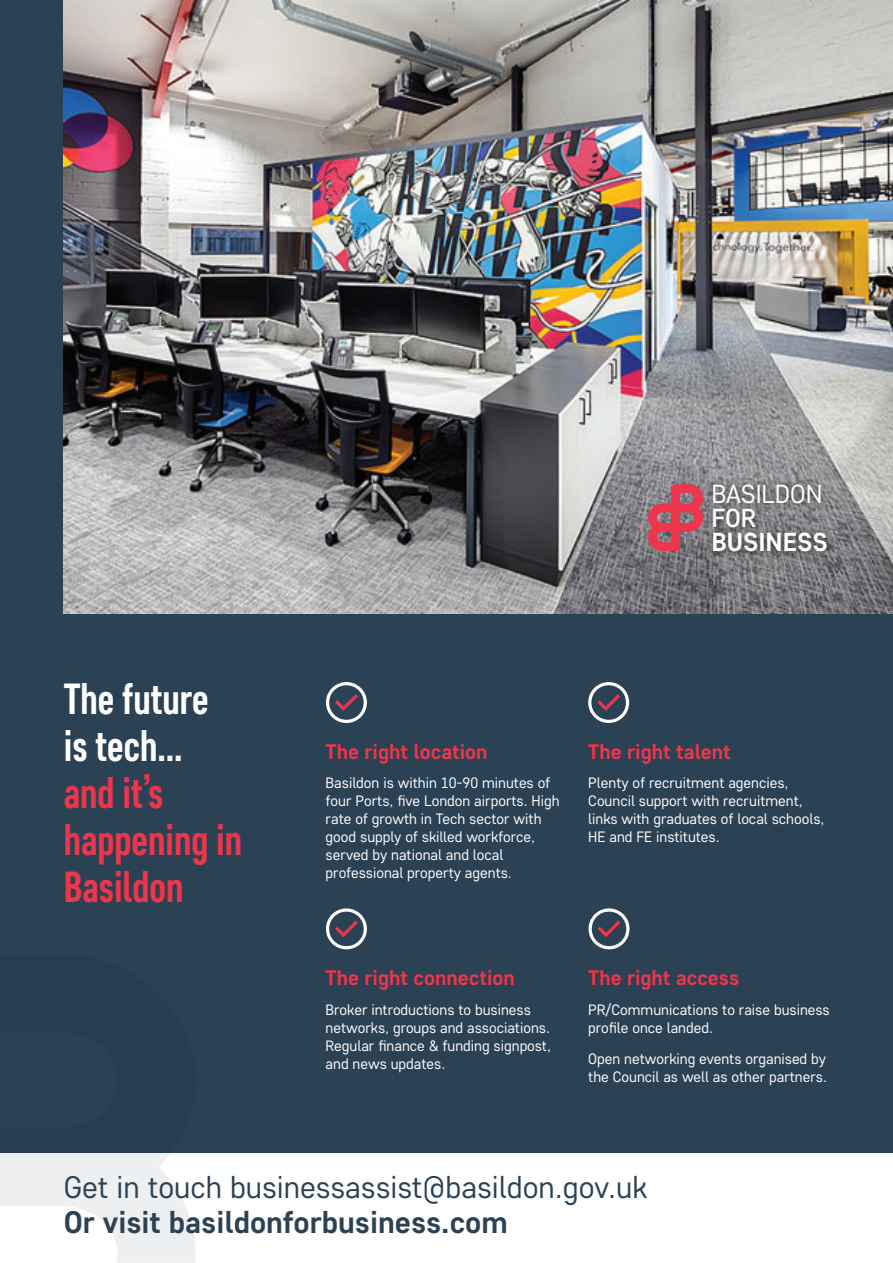
<style>
.page{position:relative;width:893px;height:1263px;background:#fff}
.page>*{position:absolute;margin:0;border:0;box-sizing:border-box;transform-origin:0 0}
.t1{font:700 43.5px/47px "Core Sans D57 Cn";color:#ee354b}
.t2{font:31.05px/34.5px "Core Sans D35";color:#2b4255}
.t3{font:26.1px "Core Sans D35";color:#fff}
.t4{font:700 26.1px "Core Sans D55";color:#fff}
.t5{font:500 26.1px "Core Sans D45";color:#fff}
.t6{font:700 21px "Core Sans D55";color:#ee354b}
.t7{font:15px/18px "Core Sans D35";color:#fff}
.s1{color:#fff}
.s2{font-family:"Core Sans D55";font-weight:700}
</style>
<div class="page">
<div style="left:0;top:0;width:893px;height:1153px;background:#2b4255"></div>
<img style="left:64px;top:0;width:829px;height:613px">
<img style="left:684px;top:469px;width:174px;height:108px">
<svg style="left:648px;top:484px;width:55px;height:67px"></svg>
<svg style="left:0;top:1153px;width:195px;height:110px;fill:#eeeff1"></svg>
<svg style="left:326px;top:682px;width:41px;height:41px"></svg>
<svg style="left:326px;top:908px;width:41px;height:41px"></svg>
<svg style="left:588px;top:908px;width:41px;height:41px"></svg>
<svg style="left:588px;top:682px;width:41px;height:41px"></svg>
<p class="t1" style="left:64px;top:680px;width:180px"><span class="s1">The future is tech... </span>and it’s happening in<br>Basildon</p>
<p class="t3" style="left:711px;top:484px;width:112px">BASILDON</p>
<p class="t5" style="left:711px;top:502px;width:46px">FOR</p>
<p class="t4" style="left:711px;top:532px;width:118px">BUSINESS</p>
<p class="t6" style="left:326px;top:744px;width:163px">The right location</p>
<p class="t7" style="left:326px;top:776px;width:235px">Basildon is within 10-90 minutes of four Ports, five London airports. High rate of growth in Tech sector with good supply of skilled workforce, served by national and local professional property agents.</p>
<p class="t6" style="left:588px;top:744px;width:144px">The right talent</p>
<p class="t7" style="left:588px;top:776px;width:238px">Plenty of recruitment agencies,<br>Council support with recruitment, links with graduates of local schools,<br>HE and FE institutes.</p>
<p class="t6" style="left:326px;top:970px;width:191px">The right connection</p>
<p class="t7" style="left:326px;top:1002px;width:227px">Broker introductions to business networks, groups and associations.<br>Regular finance &amp; funding signpost, and news updates.</p>
<p class="t6" style="left:588px;top:970px;width:153px">The right access</p>
<p class="t7" style="left:588px;top:1002px;width:243px">PR/Communications to raise business profile once landed.</p>
<p class="t7" style="left:588px;top:1051px;width:240px">Open networking events organised by the Council as well as other partners.</p>
<p class="t2" style="left:64px;top:1173px;width:585px">Get in touch businessassist@basildon.gov.uk<br><span class="s2">Or visit basildonforbusiness.com</span></p>
</div>
